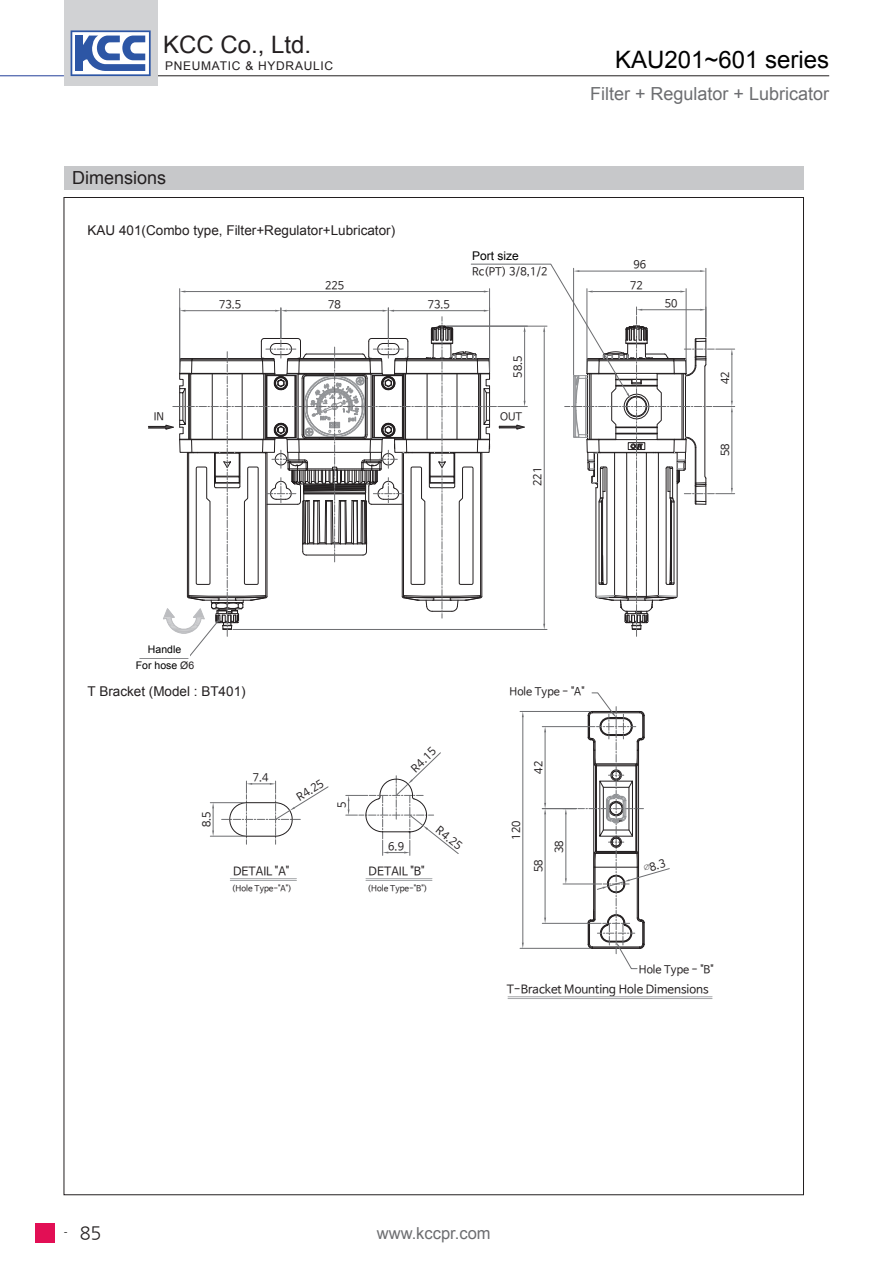
<style>
.page{position:relative;width:893px;height:1263px;background:#fff}
.page>*{position:absolute;margin:0;border:0;box-sizing:border-box;transform-origin:0 0}
.t1{font:24px "Arial";color:#000}
.t2{font:24px "Arial";color:#231f20}
.t3{font:18px "Arial";color:#6c6d70}
.t4{font:18px "Arial";color:#231f20}
.t5{font:18px "Nanum Gothic";color:#231f20}
.t6{font:16.5px "Arial";color:#6c6d70}
.t7{font:13.5px "Arial";color:#231f20}
.t8{font:12px "Arial";letter-spacing:.06em;color:#231f20}
.t9{font:12px "Arial";color:#000}
.t10{font:11.7px "Nanum Barun Gothic";color:#231f20}
.t11{font:10.8px/20.4px "Nanum Barun Gothic";color:#231f20;text-align:center}
.t12{font:10.65px "Nanum Barun Gothic";color:#231f20}
.t13{font:10.5px "Arial";color:#000}
.t14{font:10.5px "Nanum Gothic";color:#000}
.t15{font:8.25px "Nanum Barun Gothic";color:#231f20}
.s1{font-family:"ISOCPEUR";font-size:12.45px}
.s2{color:#231f20}
.s3{font-family:"MS P Gothic";font-size:11.7px}
</style>
<div class="page">
<hr style="left:0;top:75px;width:64px;height:1px;background:#223f99">
<hr style="left:157px;top:75px;width:672px;height:1px;background:#231f20">
<div style="left:64px;top:0;width:93px;height:85px;background:#d1d2d4"></div>
<svg style="left:71px;top:30px;width:80px;height:46px;background:#8ba1cd"></svg>
<div style="left:35px;top:1223px;width:19px;height:20px;background:#e20f55"></div>
<div style="left:64px;top:166px;width:740px;height:23px;background:#c7c8ca"></div>
<hr style="left:542px;top:726px;width:53px;height:1px;background:#6c6d70">
<hr style="left:545px;top:732px;width:1px;height:71px;background:#6c6d70">
<hr style="left:508px;top:996px;width:204px;height:1px;background:#a4a6a9">
<hr style="left:508px;top:998px;width:204px;height:1px;background:#a4a6a9">
<hr style="left:230px;top:878px;width:66px;height:1px;background:#a4a6a9">
<hr style="left:230px;top:880px;width:66px;height:1px;background:#a4a6a9">
<hr style="left:366px;top:878px;width:66px;height:1px;background:#a4a6a9">
<hr style="left:366px;top:880px;width:66px;height:1px;background:#a4a6a9">
<hr style="left:542px;top:808px;width:34px;height:1px;background:#6c6d70">
<hr style="left:542px;top:923px;width:59px;height:1px;background:#6c6d70">
<hr style="left:545px;top:814px;width:1px;height:104px;background:#6c6d70">
<svg style="left:544px;top:803px;width:2px;height:11px"></svg>
<hr style="left:520px;top:711px;width:71px;height:1px;background:#6c6d70">
<hr style="left:520px;top:948px;width:71px;height:1px;background:#6c6d70">
<hr style="left:522px;top:717px;width:1px;height:226px;background:#6c6d70">
<svg style="left:563px;top:692px;width:107px;height:277px"></svg>
<svg style="left:222px;top:781px;width:107px;height:63px"></svg>
<hr style="left:210px;top:802px;width:35px;height:1px;background:#6c6d70">
<hr style="left:210px;top:836px;width:35px;height:1px;background:#6c6d70">
<svg style="left:212px;top:803px;width:2px;height:33px"></svg>
<svg style="left:346px;top:752px;width:113px;height:103px"></svg>
<svg style="left:139px;top:263px;width:596px;height:396px"></svg>
<div style="left:139px;top:644px;width:51px;height:14px;background:#fff"></div>
<h1 class="t2" style="left:163px;top:29px;width:150px">KCC Co., Ltd.</h1>
<p class="t8" style="left:165px;top:58px;width:170px">PNEUMATIC &amp; HYDRAULIC</p>
<p class="t4" style="left:72px;top:166px;width:96px">Dimensions</p>
<p class="t7" style="left:88px;top:222px;width:309px">KAU 401(Combo type, Filter+Regulator+Lubricator)</p>
<p class="t11" style="left:325px;top:275px;width:21px">225</p>
<p class="t11" style="left:219px;top:294px;width:24px">73.5</p>
<p class="t11" style="left:328px;top:294px;width:14px">78</p>
<p class="t11" style="left:428px;top:294px;width:24px">73.5</p>
<p class="t9" style="left:472px;top:248px;width:48px">Port size</p>
<p class="t11" style="left:472px;top:251px;width:77px;line-height:14.4px;text-align:left">포트 사이즈<br>Rc(PT) 3/8,1/2</p>
<p class="t11" style="left:508px;top:377px;width:24px;rotate:-90deg">58.5</p>
<p class="t12" style="left:154px;top:411px;width:12px">IN</p>
<p class="t12" style="left:500px;top:411px;width:24px">OUT</p>
<p class="t11" style="left:528px;top:486px;width:21px;rotate:-90deg">221</p>
<p class="t1" style="left:615px;top:44px;width:216px">KAU201~601 series</p>
<p class="t3" style="left:590px;top:82px;width:241px">Filter + Regulator + Lubricator</p>
<p class="t11" style="left:630px;top:255px;width:17px">96<br>72</p>
<p class="t11" style="left:665px;top:293px;width:14px">50</p>
<p class="t11" style="left:716px;top:384px;width:14px;rotate:-90deg">42</p>
<p class="t11" style="left:716px;top:456px;width:14px;rotate:-90deg">58</p>
<p class="t13" style="left:148px;top:642px;width:35px">Handle</p>
<p class="t11" style="left:138px;top:646px;width:47px;line-height:12.6px">수동핸들 <span class="s1">∅</span>6용 호스</p>
<p class="t13" style="left:136px;top:658px;width:60px">For hose <span class="s2">Ø6</span></p>
<p class="t7" style="left:88px;top:683px;width:160px">T Bracket (Model : BT401)</p>
<p class="t11" style="left:197px;top:827px;width:17px;rotate:-90deg">8.5</p>
<p class="t11" style="left:253px;top:768px;width:17px">7.4</p>
<p class="t11" style="left:292px;top:790px;width:31px;rotate:-32deg">R4.25</p>
<p class="t11" style="left:332px;top:808px;width:8px;rotate:-90deg">5</p>
<p class="t10" style="left:233px;top:865px;width:58px">DETAIL "A"</p>
<p class="t15" style="left:232px;top:884px;width:61px">(Hole Type-"A")</p>
<p class="t11" style="left:406px;top:763px;width:31px;rotate:-44deg">R4.15</p>
<p class="t11" style="left:388px;top:836px;width:17px">6.9</p>
<p class="t10" style="left:369px;top:865px;width:58px">DETAIL "B"</p>
<p class="t15" style="left:368px;top:884px;width:61px">(Hole Type-"B")</p>
<p class="t11" style="left:443px;top:821px;width:31px;rotate:38deg">R4.25</p>
<p class="t11" style="left:510px;top:682px;width:77px">Hole Type - "A"</p>
<p class="t11" style="left:529px;top:774px;width:14px;rotate:-90deg">42</p>
<p class="t11" style="left:507px;top:840px;width:21px;rotate:-90deg">120</p>
<p class="t11" style="left:529px;top:872px;width:14px;rotate:-90deg">58</p>
<p class="t11" style="left:550px;top:853px;width:14px;rotate:-90deg">38</p>
<p class="t11" style="left:642px;top:860px;width:23px;rotate:-16deg"><span class="s3">∅</span>8.3</p>
<p class="t11" style="left:639px;top:960px;width:76px">Hole Type - "B"</p>
<p class="t10" style="left:507px;top:983px;width:203px">T-Bracket Mounting Hole Dimensions</p>
<p class="t14" style="left:64px;top:1228px;width:5px">-</p>
<h2 class="t5" style="left:80px;top:1224px;width:23px">85</h2>
<h3 class="t6" style="left:377px;top:1222px;width:115px">www.kccpr.com</h3>
</div>
